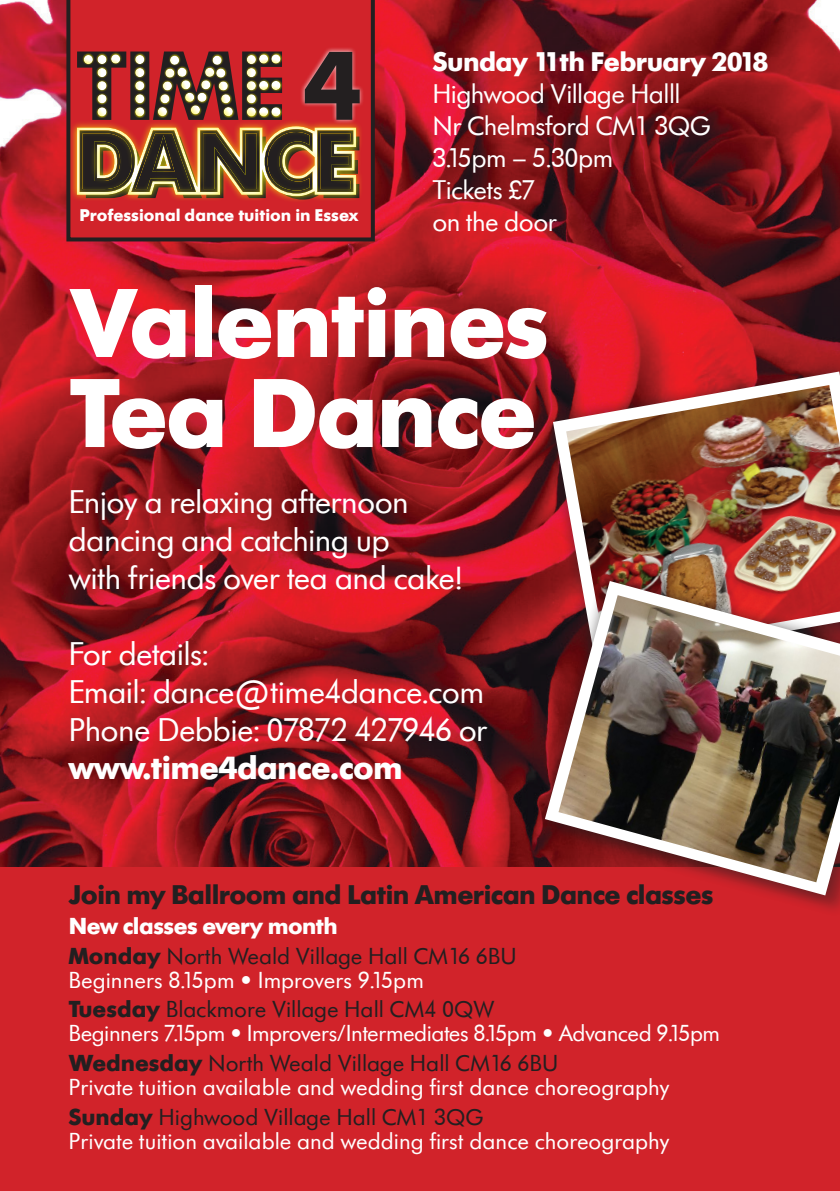
<style>
.page{position:relative;width:840px;height:1191px;background:#fff}
.page>*{position:absolute;margin:0;border:0;box-sizing:border-box;transform-origin:0 0}
.t1{font:700 102px/90px "Futura SB";letter-spacing:-.02em;color:#fff}
.t2{font:700 92.4px "Futura SHOP";letter-spacing:.02em;color:#231f20}
.t3{font:34px/38px "Futura SB";letter-spacing:-.02em;color:#fff}
.t4{font:700 34px "Futura SB";letter-spacing:-.02em;color:#fff}
.t5{font:28px/32px "Futura SB";letter-spacing:-.02em;color:#fff}
.t6{font:700 28px "Futura SB";letter-spacing:-.02em;color:#231f20}
.t7{font:700 28px "Futura SB";letter-spacing:-.02em;color:#fff}
.t8{font:24px/24px "Futura SB";color:#fff}
.t9{font:24px/24px "Futura SB";letter-spacing:-.02em;color:#fff}
.t10{font:700 24px "Futura SB";letter-spacing:-.02em;color:#fff}
.t11{font:700 17.6px "Futura SB";color:#fff}
.s1{font-weight:700;color:#231f20}
.s2{color:#231f20}
</style>
<div class="page">
<img style="left:0;top:0;width:839px;height:867px">
<svg style="left:66px;top:0;width:308px;height:241px;background:#c22229"></svg>
<div style="left:46px;top:100px;width:427px;height:134px;background:#fff101;opacity:.75"></div>
<svg style="left:77px;top:51px;width:205px;height:69px"></svg>
<div style="left:84px;top:53px;width:199px;height:66px;background:#fff101;opacity:.75"></div>
<div style="left:300px;top:48px;width:64px;height:77px;background:#fff;opacity:.75"></div>
<svg style="left:304px;top:52px;width:55px;height:68px;background:#6f292d"></svg>
<div style="left:0;top:867px;width:839px;height:324px;background:#d1232a"></div>
<svg style="left:537px;top:356px;width:302px;height:209px;background:#a91922"></svg>
<svg style="left:552px;top:371px;width:287px;height:194px;background:#af3c44"></svg>
<img style="left:566px;top:385px;width:273px;height:180px">
<img style="left:528px;top:565px;width:311px;height:345px">
<svg style="left:544px;top:581px;width:295px;height:314px"></svg>
<img style="left:558px;top:595px;width:281px;height:287px">
<p class="t2" style="left:84px;top:119px;width:278px">DANCE</p>
<p class="t11" style="left:79px;top:205px;width:280px">Professional dance tuition in Essex</p>
<p class="t7" style="left:432px;top:46px;width:337px">Sunday 11th February 2018</p>
<p class="t5" style="left:432px;top:78px;width:280px">Highwood Village Halll<br>Nr Chelmsford CM1 3QG<br>3.15pm – 5.30pm<br>Tickets £7<br>on the door</p>
<p class="t1" style="left:68px;top:277px;width:482px">Valentines<br>Tea Dance</p>
<p class="t3" style="left:68px;top:484px;width:395px">Enjoy a relaxing afternoon dancing and catching up<br>with friends over tea and cake!</p>
<p class="t3" style="left:68px;top:636px;width:142px">For details:</p>
<p class="t3" style="left:68px;top:674px;width:420px">Email: dance@time4dance.com<br>Phone Debbie: 07872 427946 or</p>
<p class="t4" style="left:68px;top:749px;width:335px">www.time4dance.com</p>
<p class="t6" style="left:68px;top:879px;width:646px">Join my Ballroom and Latin American Dance classes</p>
<p class="t10" style="left:68px;top:912px;width:271px">New classes every month</p>
<p class="t8" style="left:68px;top:944px;width:449px"><span class="s1">Monday</span> <span class="s2">North Weald Village Hall CM16 6BU<br></span>Beginners 8.15pm • Improvers 9.15pm</p>
<p class="t9" style="left:68px;top:998px;width:652px"><span class="s1">Tuesday</span> <span class="s2">Blackmore Village Hall CM4 0QW<br></span>Beginners 7.15pm • Improvers/Intermediates 8.15pm • Advanced 9.15pm</p>
<p class="t8" style="left:68px;top:1051px;width:602px"><span class="s1">Wednesday</span> <span class="s2">North Weald Village Hall CM16 6BU<br></span>Private tuition available and wedding first dance choreography</p>
<p class="t8" style="left:68px;top:1105px;width:602px"><span class="s1">Sunday</span> <span class="s2">Highwood Village Hall CM1 3QG<br></span>Private tuition available and wedding first dance choreography</p>
</div>
